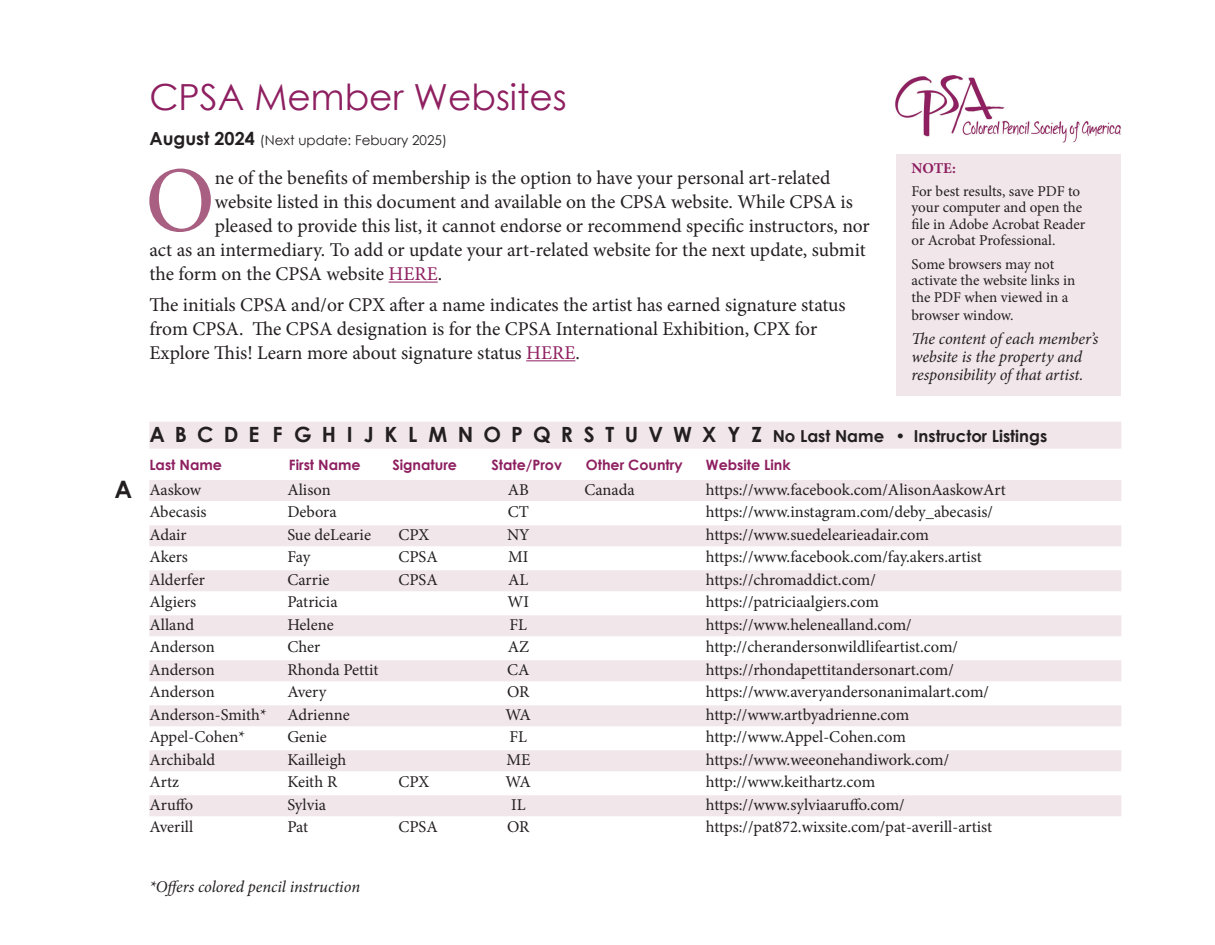
<style>
.page{position:relative;width:1215px;height:945px;background:#fff}
.page>*{position:absolute;margin:0;border:0;box-sizing:border-box;transform-origin:0 0}
.t1{font:93.3px "Minion Pro";color:#a95f82}
.t2{font:36px "Century Gothic";color:#8e1f60}
.t3{font:700 24px "Century Gothic";color:#231f20}
.t4{font:19.5px/24px "Minion Pro";letter-spacing:-.005em;color:#231f20}
.t5{font:16.5px "Minion Pro";color:#231f20}
.t6{font:italic 16.5px/18px "Minion Pro";letter-spacing:-.005em;color:#231f20}
.t7{font:700 16.5px "Century Gothic";color:#231f20}
.t8{font:15px/16.5px "Minion Pro";letter-spacing:-.005em;color:#231f20}
.t9{font:700 15px "Minion Pro";color:#8e1f60}
.t10{font:700 14.25px "Century Gothic";color:#8e1f60}
.t11{font:13.5px "Century Gothic";color:#231f20}
.s1{font-weight:700;font-size:18px}
.s2{color:#8e1f60}
.s3{font-size:21px}
</style>
<div class="page">
<div style="left:897px;top:154px;width:224px;height:242px;background:#f1e7eb"></div>
<div style="left:149px;top:422px;width:972px;height:27px;background:#f1e7eb"></div>
<div style="left:149px;top:480px;width:972px;height:21px;background:#f1e7eb"></div>
<div style="left:149px;top:525px;width:972px;height:21px;background:#f1e7eb"></div>
<div style="left:149px;top:570px;width:972px;height:21px;background:#f1e7eb"></div>
<div style="left:149px;top:615px;width:972px;height:21px;background:#f1e7eb"></div>
<div style="left:149px;top:660px;width:972px;height:21px;background:#f1e7eb"></div>
<div style="left:149px;top:705px;width:972px;height:21px;background:#f1e7eb"></div>
<div style="left:149px;top:750px;width:972px;height:21px;background:#f1e7eb"></div>
<div style="left:149px;top:795px;width:972px;height:21px;background:#f1e7eb"></div>
<img style="left:895px;top:75px;width:226px;height:68px">
<hr style="left:389px;top:282px;width:49px;height:1px;background:#8e1f60">
<hr style="left:526px;top:360px;width:49px;height:1px;background:#8e1f60">
<p class="t3" style="left:115px;top:471px;width:19px">A</p>
<p class="t2" style="left:149px;top:72px;width:419px">CPSA Member Websites</p>
<p class="t11" style="left:149px;top:131px;width:299px"><span class="s1">August 2024</span> (Next update: Febuary 2025)</p>
<p class="t1" style="left:145px;top:138px;width:71px">O</p>
<p class="t4" style="left:215px;top:166px;width:617px">ne of the benefits of membership is the option to have your personal art-related</p>
<p class="t4" style="left:215px;top:190px;width:639px">website listed in this document and available on the CPSA website. While CPSA is</p>
<p class="t4" style="left:215px;top:214px;width:656px">pleased to provide this list, it cannot endorse or recommend specific instructors, nor</p>
<p class="t4" style="left:149px;top:238px;width:718px">act as an intermediary. To add or update your art-related website for the next update, submit</p>
<p class="t4" style="left:149px;top:262px;width:294px">the form on the CPSA website <span class="s2">HERE</span>.</p>
<p class="t4" style="left:149px;top:293px;width:698px">The initials CPSA and/or CPX after a name indicates the artist has earned signature status from CPSA. The CPSA designation is for the CPSA International Exhibition, CPX for<br>Explore This! Learn more about signature status <span class="s2">HERE</span>.</p>
<p class="t9" style="left:912px;top:157px;width:46px">NOTE:</p>
<p class="t8" style="left:912px;top:183px;width:175px">For best results, save PDF to your computer and open the file in Adobe Acrobat Reader or Acrobat Professional.</p>
<p class="t8" style="left:912px;top:256px;width:165px">Some browsers may not activate the website links in the PDF when viewed in a</p>
<p class="t8" style="left:912px;top:307px;width:103px">browser window.</p>
<p class="t6" style="left:912px;top:330px;width:188px">The content of each member’s website is the property and responsibility of that artist.</p>
<p class="t7" style="left:149px;top:423px;width:899px"><span class="s3">A B C D E F G H I J K L M N O P Q R S T U V W X Y Z</span> No Last Name • Instructor Listings</p>
<p class="t10" style="left:149px;top:454px;width:74px">Last Name</p>
<p class="t10" style="left:289px;top:454px;width:73px">First Name</p>
<p class="t10" style="left:392px;top:454px;width:66px">Signature</p>
<p class="t10" style="left:491px;top:454px;width:72px">State/Prov</p>
<p class="t10" style="left:586px;top:454px;width:98px">Other Country</p>
<p class="t10" style="left:706px;top:454px;width:86px">Website Link</p>
<p class="t5" style="left:149px;top:479px;width:53px">Aaskow</p>
<p class="t5" style="left:287px;top:479px;width:45px">Alison</p>
<p class="t5" style="left:508px;top:479px;width:23px">AB</p>
<p class="t5" style="left:584px;top:479px;width:52px">Canada</p>
<p class="t5" style="left:706px;top:479px;width:302px">https://www.facebook.com/AlisonAaskowArt</p>
<p class="t5" style="left:149px;top:501px;width:59px">Abecasis</p>
<p class="t5" style="left:287px;top:501px;width:51px">Debora</p>
<p class="t5" style="left:508px;top:501px;width:23px">CT</p>
<p class="t5" style="left:706px;top:501px;width:289px">https://www.instagram.com/deby_abecasis/</p>
<p class="t5" style="left:149px;top:524px;width:39px">Adair</p>
<p class="t5" style="left:287px;top:524px;width:85px">Sue deLearie</p>
<p class="t5" style="left:398px;top:524px;width:33px">CPX</p>
<p class="t5" style="left:507px;top:524px;width:24px">NY</p>
<p class="t5" style="left:706px;top:524px;width:225px">https://www.suedelearieadair.com</p>
<p class="t5" style="left:149px;top:546px;width:40px">Akers</p>
<p class="t5" style="left:287px;top:546px;width:24px">Fay</p>
<p class="t5" style="left:398px;top:546px;width:41px">CPSA</p>
<p class="t5" style="left:508px;top:546px;width:22px">MI</p>
<p class="t5" style="left:706px;top:546px;width:278px">https://www.facebook.com/fay.akers.artist</p>
<p class="t5" style="left:149px;top:569px;width:57px">Alderfer</p>
<p class="t5" style="left:287px;top:569px;width:44px">Carrie</p>
<p class="t5" style="left:398px;top:569px;width:41px">CPSA</p>
<p class="t5" style="left:508px;top:569px;width:22px">AL</p>
<p class="t5" style="left:706px;top:569px;width:172px">https://chromaddict.com/</p>
<p class="t5" style="left:149px;top:591px;width:48px">Algiers</p>
<p class="t5" style="left:287px;top:591px;width:52px">Patricia</p>
<p class="t5" style="left:508px;top:591px;width:23px">WI</p>
<p class="t5" style="left:706px;top:591px;width:175px">https://patriciaalgiers.com</p>
<p class="t5" style="left:149px;top:614px;width:46px">Alland</p>
<p class="t5" style="left:287px;top:614px;width:48px">Helene</p>
<p class="t5" style="left:510px;top:614px;width:19px">FL</p>
<p class="t5" style="left:706px;top:614px;width:207px">https://www.helenealland.com/</p>
<p class="t5" style="left:149px;top:636px;width:67px">Anderson</p>
<p class="t5" style="left:287px;top:636px;width:34px">Cher</p>
<p class="t5" style="left:508px;top:636px;width:23px">AZ</p>
<p class="t5" style="left:706px;top:636px;width:254px">http://cherandersonwildlifeartist.com/</p>
<p class="t5" style="left:149px;top:659px;width:67px">Anderson</p>
<p class="t5" style="left:287px;top:659px;width:93px">Rhonda Pettit</p>
<p class="t5" style="left:507px;top:659px;width:24px">CA</p>
<p class="t5" style="left:706px;top:659px;width:249px">https://rhondapettitandersonart.com/</p>
<p class="t5" style="left:149px;top:681px;width:67px">Anderson</p>
<p class="t5" style="left:287px;top:681px;width:41px">Avery</p>
<p class="t5" style="left:507px;top:681px;width:24px">OR</p>
<p class="t5" style="left:706px;top:681px;width:285px">https://www.averyandersonanimalart.com/</p>
<p class="t5" style="left:149px;top:704px;width:202px">Anderson-Smith* Adrienne</p>
<p class="t5" style="left:506px;top:704px;width:27px">WA</p>
<p class="t5" style="left:706px;top:704px;width:205px">http://www.artbyadrienne.com</p>
<p class="t5" style="left:149px;top:726px;width:97px">Appel-Cohen*</p>
<p class="t5" style="left:287px;top:726px;width:41px">Genie</p>
<p class="t5" style="left:510px;top:726px;width:19px">FL</p>
<p class="t5" style="left:706px;top:726px;width:202px">http://www.Appel-Cohen.com</p>
<p class="t5" style="left:149px;top:749px;width:67px">Archibald</p>
<p class="t5" style="left:287px;top:749px;width:61px">Kailleigh</p>
<p class="t5" style="left:506px;top:749px;width:26px">ME</p>
<p class="t5" style="left:706px;top:749px;width:245px">https://www.weeonehandiwork.com/</p>
<p class="t5" style="left:149px;top:771px;width:31px">Artz</p>
<p class="t5" style="left:287px;top:771px;width:51px">Keith R</p>
<p class="t5" style="left:398px;top:771px;width:33px">CPX</p>
<p class="t5" style="left:506px;top:771px;width:27px">WA</p>
<p class="t5" style="left:706px;top:771px;width:171px">http://www.keithartz.com</p>
<p class="t5" style="left:149px;top:794px;width:45px">Aruffo</p>
<p class="t5" style="left:287px;top:794px;width:40px">Sylvia</p>
<p class="t5" style="left:511px;top:794px;width:16px">IL</p>
<p class="t5" style="left:706px;top:794px;width:200px">https://www.sylviaaruffo.com/</p>
<p class="t5" style="left:149px;top:816px;width:45px">Averill</p>
<p class="t5" style="left:287px;top:816px;width:22px">Pat</p>
<p class="t5" style="left:398px;top:816px;width:41px">CPSA</p>
<p class="t5" style="left:507px;top:816px;width:24px">OR</p>
<p class="t5" style="left:706px;top:816px;width:288px">https://pat872.wixsite.com/pat-averill-artist</p>
<p class="t6" style="left:149px;top:877px;width:212px">*Offers colored pencil instruction</p>
</div>
